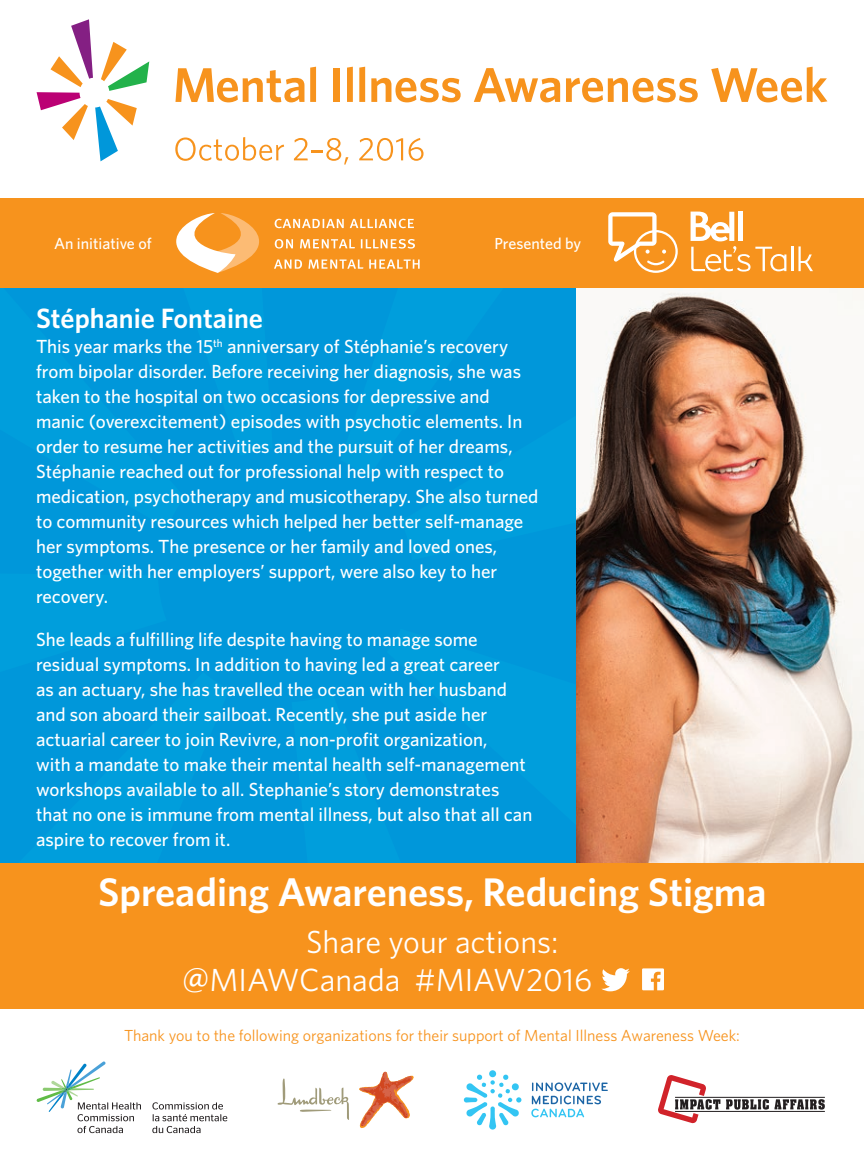
<style>
.page{position:relative;width:864px;height:1152px;background:#fff}
.page>*{position:absolute;margin:0;border:0;box-sizing:border-box;transform-origin:0 0}
.t1{font:600 40px "Whitney";color:#fff}
.t2{font:32px/38.4px "Whitney";color:#fff}
.t3{font:600 28px "Whitney";color:#fff}
.t4{font:500 19px/25px "Whitney";color:#fff}
.t5{font:16px "Whitney";color:#f7931d}
.t6{font:500 16px "Whitney";color:#fff}
.s1{font-weight:500}
</style>
<div class="page">
<div style="left:0;top:262px;width:583px;height:638px;background:#0097da"></div>
<img style="left:576px;top:288px;width:288px;height:575px">
<div style="left:0;top:198px;width:864px;height:90px;background:#f7931d"></div>
<div style="left:0;top:863px;width:864px;height:146px;background:#f7931d"></div>
<svg style="left:601px;top:968px;width:29px;height:23px"></svg>
<svg style="left:642px;top:968px;width:22px;height:22px"></svg>
<svg style="left:277px;top:1078px;width:72px;height:42px"></svg>
<svg style="left:359px;top:1072px;width:55px;height:57px"></svg>
<hr style="left:675px;top:1097px;width:150px;height:1px;background:#231f20">
<hr style="left:675px;top:1111px;width:150px;height:1px;background:#231f20">
<svg style="left:658px;top:1075px;width:62px;height:49px"></svg>
<svg style="left:726px;top:1099px;width:43px;height:11px"></svg>
<svg style="left:775px;top:1099px;width:50px;height:11px"></svg>
<svg style="left:37px;top:1062px;width:104px;height:71px"></svg>
<svg style="left:152px;top:1102px;width:75px;height:31px"></svg>
<svg style="left:531px;top:1082px;width:77px;height:35px"></svg>
<div style="left:489px;top:1070px;width:7px;height:7px;background:#33c5f3;border-radius:50%"></div>
<svg style="left:464px;top:1074px;width:57px;height:56px"></svg>
<hr style="left:791px;top:246px;width:3px;height:25px;background:#fff">
<svg style="left:798px;top:246px;width:15px;height:25px"></svg>
<svg style="left:691px;top:212px;width:95px;height:60px"></svg>
<div style="left:738px;top:212px;width:5px;height:29px;background:#fff"></div>
<svg style="left:608px;top:212px;width:70px;height:61px"></svg>
<svg style="left:176px;top:213px;width:83px;height:60px"></svg>
<svg style="left:275px;top:219px;width:69px;height:9px"></svg>
<svg style="left:350px;top:219px;width:64px;height:9px"></svg>
<svg style="left:275px;top:239px;width:18px;height:10px"></svg>
<svg style="left:300px;top:239px;width:55px;height:9px"></svg>
<svg style="left:361px;top:239px;width:54px;height:10px"></svg>
<svg style="left:274px;top:259px;width:28px;height:10px"></svg>
<svg style="left:308px;top:259px;width:55px;height:10px"></svg>
<svg style="left:369px;top:259px;width:51px;height:10px"></svg>
<svg style="left:359px;top:138px;width:44px;height:23px"></svg>
<svg style="left:409px;top:138px;width:15px;height:23px"></svg>
<svg style="left:359px;top:67px;width:6px;height:35px"></svg>
<svg style="left:371px;top:78px;width:90px;height:24px"></svg>
<svg style="left:474px;top:68px;width:86px;height:34px"></svg>
<svg style="left:566px;top:78px;width:132px;height:24px"></svg>
<svg style="left:711px;top:67px;width:116px;height:35px"></svg>
<svg style="left:37px;top:19px;width:316px;height:146px"></svg>
<p class="t6" style="left:54px;top:232px;width:99px">An initiative of</p>
<p class="t6" style="left:494px;top:232px;width:88px">Presented by</p>
<h3 class="t3" style="left:36px;top:300px;width:229px">Stéphanie Fontaine</h3>
<p class="t4" style="left:36px;top:334px;width:504px">This year marks the 15<sup>th</sup> anniversary of Stéphanie’s recovery from bipolar disorder. Before receiving her diagnosis, she was taken to the hospital on two occasions for depressive and manic (overexcitement) episodes with psychotic elements. In order to resume her activities and the pursuit of her dreams, Stéphanie reached out for professional help with respect to medication, psychotherapy and musicotherapy. She also turned to community resources which helped her better self-manage her symptoms. The presence or her family and loved ones, together with her employers’ support, were also key to her recovery.</p>
<p class="t4" style="left:36px;top:627px;width:498px">She leads a fulfilling life despite having to manage some residual symptoms. In addition to having led a great career<br>as an actuary, she has travelled the ocean with her husband and son aboard their sailboat. Recently, she put aside her actuarial career to join Revivre, a non-profit organization,<br>with a mandate to make their mental health self-management workshops available to all. Stephanie’s story demonstrates that no one is immune from mental illness, but also that all can aspire to recover from it.</p>
<h1 class="t1" style="left:98px;top:865px;width:670px">Spreading Awareness, Reducing Stigma</h1>
<h2 class="t2" style="left:183px;top:922px;width:411px;text-indent:124px">Share your actions: <span class="s1">@</span>MIAWCanada #MIAW2016</h2>
<p class="t5" style="left:124px;top:1025px;width:617px">Thank you to the following organizations for their support of Mental Illness Awareness Week:</p>
</div>
